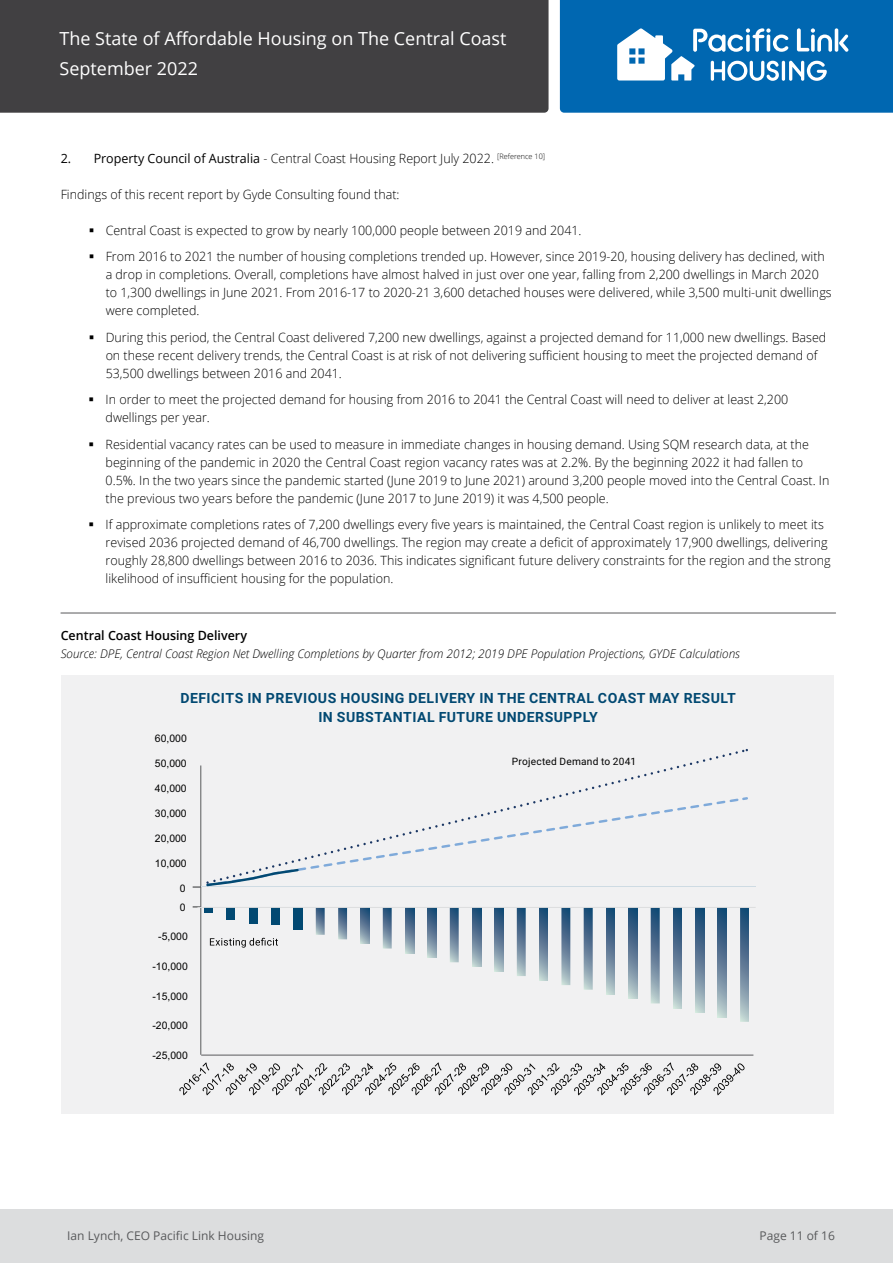
<style>
.page{position:relative;width:893px;height:1263px;background:#fff}
.page>*{position:absolute;margin:0;border:0;box-sizing:border-box;transform-origin:0 0}
.t1{font:18px/29.7px "Open Sans";color:#fff}
.t2{font:700 14.1px/18.8px "Roboto";letter-spacing:.035em;color:#024972;text-align:center}
.t3{font:300 12.75px/18px "Open Sans";color:#000}
.t4{font:600 12.75px "Open Sans";color:#000}
.t5{font:italic 300 12px "Open Sans";color:#000}
.t6{font:12px "Open Sans";color:#58595b}
.t7{font:10.5px "Arial";color:#010101}
.t8{font:10.2px "Roboto";letter-spacing:.02em;color:#010101}
.s1{font-weight:400}
</style>
<div class="page">
<div style="left:61px;top:675px;width:772px;height:439px;background:#f1f1f2"></div>
<hr style="left:200px;top:765px;width:1px;height:290px;background:#595a5c">
<hr style="left:201px;top:1055px;width:552px;height:1px;background:#595a5c">
<svg style="left:210px;top:938px;width:68px;height:10px"></svg>
<svg style="left:179px;top:1062px;width:566px;height:33px"></svg>
<svg style="left:193px;top:797px;width:550px;height:91px"></svg>
<div style="left:204px;top:907px;width:9px;height:6px;background:#024972"></div>
<div style="left:227px;top:907px;width:8px;height:12px;background:#024972"></div>
<div style="left:249px;top:907px;width:9px;height:17px;background:#024972"></div>
<div style="left:271px;top:907px;width:9px;height:18px;background:#024972"></div>
<div style="left:293px;top:907px;width:9px;height:23px;background:#024972"></div>
<svg style="left:316px;top:908px;width:9px;height:27px"></svg>
<svg style="left:338px;top:908px;width:9px;height:31px"></svg>
<svg style="left:360px;top:908px;width:9px;height:36px"></svg>
<svg style="left:383px;top:908px;width:9px;height:40px"></svg>
<svg style="left:405px;top:908px;width:9px;height:45px"></svg>
<svg style="left:427px;top:908px;width:9px;height:50px"></svg>
<svg style="left:450px;top:908px;width:9px;height:54px"></svg>
<svg style="left:472px;top:908px;width:9px;height:59px"></svg>
<svg style="left:494px;top:908px;width:9px;height:63px"></svg>
<svg style="left:517px;top:908px;width:9px;height:68px"></svg>
<svg style="left:539px;top:908px;width:9px;height:73px"></svg>
<svg style="left:561px;top:908px;width:9px;height:77px"></svg>
<svg style="left:584px;top:908px;width:9px;height:82px"></svg>
<svg style="left:606px;top:908px;width:9px;height:86px"></svg>
<svg style="left:628px;top:908px;width:9px;height:91px"></svg>
<svg style="left:651px;top:908px;width:9px;height:95px"></svg>
<svg style="left:673px;top:908px;width:9px;height:100px"></svg>
<svg style="left:695px;top:908px;width:9px;height:105px"></svg>
<svg style="left:718px;top:908px;width:9px;height:109px"></svg>
<svg style="left:740px;top:908px;width:9px;height:114px"></svg>
<hr style="left:197px;top:907px;width:559px;height:1px;background:#dcddde">
<hr style="left:61px;top:613px;width:775px;height:1px;background:#58595b">
<div style="left:0;top:1209px;width:893px;height:54px;background:#dcddde"></div>
<div style="left:0;top:0;width:549px;height:113px;background:#414042"></div>
<svg style="left:560px;top:0;width:333px;height:113px;background:#247cbc"></svg>
<h1 class="t1" style="left:60px;top:23px;width:448px">The State of Affordable Housing on The Central Coast<br>September 2022</h1>
<p class="t3" style="left:61px;top:149px;width:486px"><span class="s1">2. Property Council of Australia</span> - Central Coast Housing Report July 2022. <sup>[Reference</sup> <sup>10]</sup></p>
<p class="t3" style="left:61px;top:185px;width:340px">Findings of this recent report by Gyde Consulting found that:</p>
<p class="t3" style="left:106px;top:217px;width:721px;line-height:26.5px">Central Coast is expected to grow by nearly 100,000 people between 2019 and 2041.<br>From 2016 to 2021 the number of housing completions trended up. However, since 2019-20, housing delivery has declined, with</p>
<p class="t3" style="left:106px;top:265px;width:727px">a drop in completions. Overall, completions have almost halved in just over one year, falling from 2,200 dwellings in March 2020 to 1,300 dwellings in June 2021. From 2016-17 to 2020-21 3,600 detached houses were delivered, while 3,500 multi-unit dwellings were completed.</p>
<p class="t3" style="left:106px;top:328px;width:722px">During this period, the Central Coast delivered 7,200 new dwellings, against a projected demand for 11,000 new dwellings. Based on these recent delivery trends, the Central Coast is at risk of not delivering sufficient housing to meet the projected demand of<br>53,500 dwellings between 2016 and 2041.</p>
<p class="t3" style="left:106px;top:390px;width:684px">In order to meet the projected demand for housing from 2016 to 2041 the Central Coast will need to deliver at least 2,200 dwellings per year.</p>
<p class="t3" style="left:106px;top:435px;width:725px">Residential vacancy rates can be used to measure in immediate changes in housing demand. Using SQM research data, at the beginning of the pandemic in 2020 the Central Coast region vacancy rates was at 2.2%. By the beginning 2022 it had fallen to 0.5%. In the two years since the pandemic started (June 2019 to June 2021) around 3,200 people moved into the Central Coast. In the previous two years before the pandemic (June 2017 to June 2019) it was 4,500 people.</p>
<p class="t3" style="left:106px;top:515px;width:726px">If approximate completions rates of 7,200 dwellings every five years is maintained, the Central Coast region is unlikely to meet its revised 2036 projected demand of 46,700 dwellings. The region may create a deficit of approximately 17,900 dwellings, delivering roughly 28,800 dwellings between 2016 to 2036. This indicates significant future delivery constraints for the region and the strong likelihood of insufficient housing for the population.</p>
<p class="t4" style="left:61px;top:627px;width:188px">Central Coast Housing Delivery</p>
<p class="t5" style="left:61px;top:645px;width:681px">Source: DPE, Central Coast Region Net Dwelling Completions by Quarter from 2012; 2019 DPE Population Projections, GYDE Calculations</p>
<p class="t2" style="left:180px;top:690px;width:557px">DEFICITS IN PREVIOUS HOUSING DELIVERY IN THE CENTRAL COAST MAY RESULT<br>IN SUBSTANTIAL FUTURE UNDERSUPPLY</p>
<p class="t8" style="left:512px;top:758px;width:126px">Projected Demand to 2041</p>
<p class="t7" style="left:155px;top:731px;width:33px">60,000</p>
<p class="t7" style="left:155px;top:756px;width:33px">50,000</p>
<p class="t7" style="left:155px;top:781px;width:33px">40,000</p>
<p class="t7" style="left:155px;top:806px;width:33px">30,000</p>
<p class="t7" style="left:155px;top:831px;width:33px">20,000</p>
<p class="t7" style="left:155px;top:856px;width:33px">10,000</p>
<p class="t7" style="left:180px;top:881px;width:7px">0</p>
<p class="t7" style="left:180px;top:900px;width:7px">0</p>
<p class="t7" style="left:158px;top:929px;width:31px">-5,000</p>
<p class="t7" style="left:152px;top:959px;width:37px">-10,000</p>
<p class="t7" style="left:152px;top:989px;width:37px">-15,000</p>
<p class="t7" style="left:152px;top:1018px;width:37px">-20,000</p>
<p class="t7" style="left:152px;top:1048px;width:37px">-25,000</p>
<p class="t6" style="left:67px;top:1227px;width:198px">Ian Lynch, CEO Pacific Link Housing</p>
<p class="t6" style="left:759px;top:1227px;width:77px">Page 11 of 16</p>
</div>
